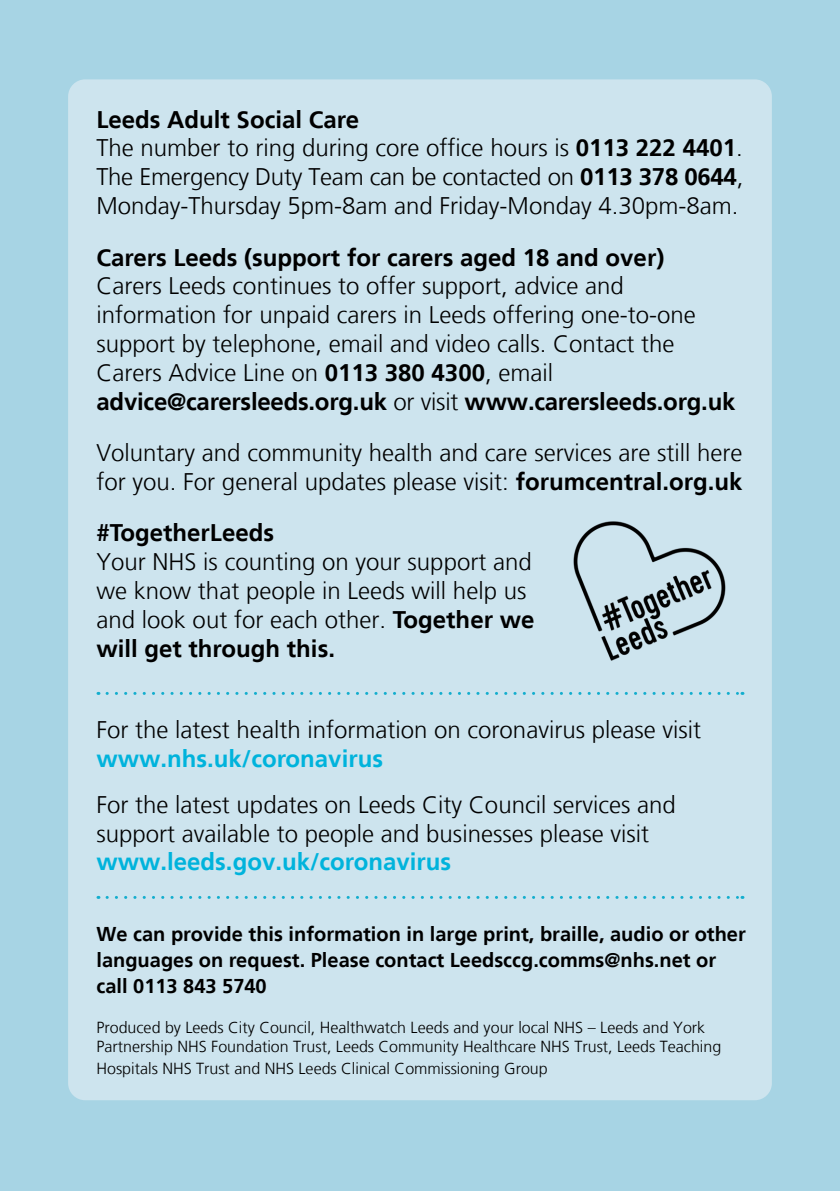
<style>
.page{position:relative;width:840px;height:1191px;background:#fff}
.page>*{position:absolute;margin:0;border:0;box-sizing:border-box;transform-origin:0 0}
.t1{font:300 24px/28.8px "Frutiger LT";color:#000}
.t2{font:700 24px "Frutiger LT";color:#000}
.t3{font:700 24px "Frutiger LT";color:#00b3dc}
.t4{font:700 20px/26px "Frutiger LT";color:#000}
.t5{font:300 16px/19.2px "Frutiger LT";color:#000}
.s1{font-weight:700}
</style>
<div class="page">
<div style="left:0;top:0;width:839px;height:1191px;background:#a7d4e4"></div>
<div style="left:68px;top:79px;width:703px;height:1021px;background:#cde4ee;border-radius:17px"></div>
<svg style="left:107px;top:896px;width:635px;height:3px"></svg>
<svg style="left:107px;top:692px;width:635px;height:3px"></svg>
<img style="left:573px;top:521px;width:153px;height:140px">
<p class="t1" style="left:96px;top:105px;width:648px"><span class="s1">Leeds Adult Social Care<br></span>The number to ring during core office hours is <span class="s1">0113 222 4401</span>.<br>The Emergency Duty Team can be contacted on <span class="s1">0113 378 0644</span>, Monday-Thursday 5pm-8am and Friday-Monday 4.30pm-8am.</p>
<p class="t2" style="left:96px;top:243px;width:569px">Carers Leeds (support for carers aged 18 and over)</p>
<p class="t1" style="left:96px;top:272px;width:640px">Carers Leeds continues to offer support, advice and information for unpaid carers in Leeds offering one-to-one support by telephone, email and video calls. Contact the Carers Advice Line on <span class="s1">0113 380 4300</span>, email <span class="s1">advice@carersleeds.org.uk</span> or visit <span class="s1">www.carersleeds.org.uk</span></p>
<p class="t1" style="left:96px;top:439px;width:647px">Voluntary and community health and care services are still here for you. For general updates please visit: <span class="s1">forumcentral.org.uk</span></p>
<p class="t2" style="left:96px;top:519px;width:179px">#TogetherLeeds</p>
<p class="t1" style="left:96px;top:548px;width:439px">Your NHS is counting on your support and we know that people in Leeds will help us and look out for each other. <span class="s1">Together we will get through this.</span></p>
<p class="t1" style="left:96px;top:716px;width:606px">For the latest health information on coronavirus please visit</p>
<p class="t3" style="left:96px;top:744px;width:288px">www.nhs.uk/coronavirus</p>
<p class="t1" style="left:96px;top:790px;width:580px">For the latest updates on Leeds City Council services and support available to people and businesses please visit</p>
<p class="t3" style="left:96px;top:848px;width:356px">www.leeds.gov.uk/coronavirus</p>
<p class="t4" style="left:96px;top:921px;width:650px">We can provide this information in large print, braille, audio or other languages on request. Please contact Leedsccg.comms@nhs.net or call 0113 843 5740</p>
<p class="t5" style="left:96px;top:1018px;width:626px">Produced by Leeds City Council, Healthwatch Leeds and your local NHS – Leeds and York<br>Partnership NHS Foundation Trust, Leeds Community Healthcare NHS Trust, Leeds Teaching</p>
<p class="t5" style="left:96px;top:1058px;width:452px">Hospitals NHS Trust and NHS Leeds Clinical Commissioning Group</p>
</div>
